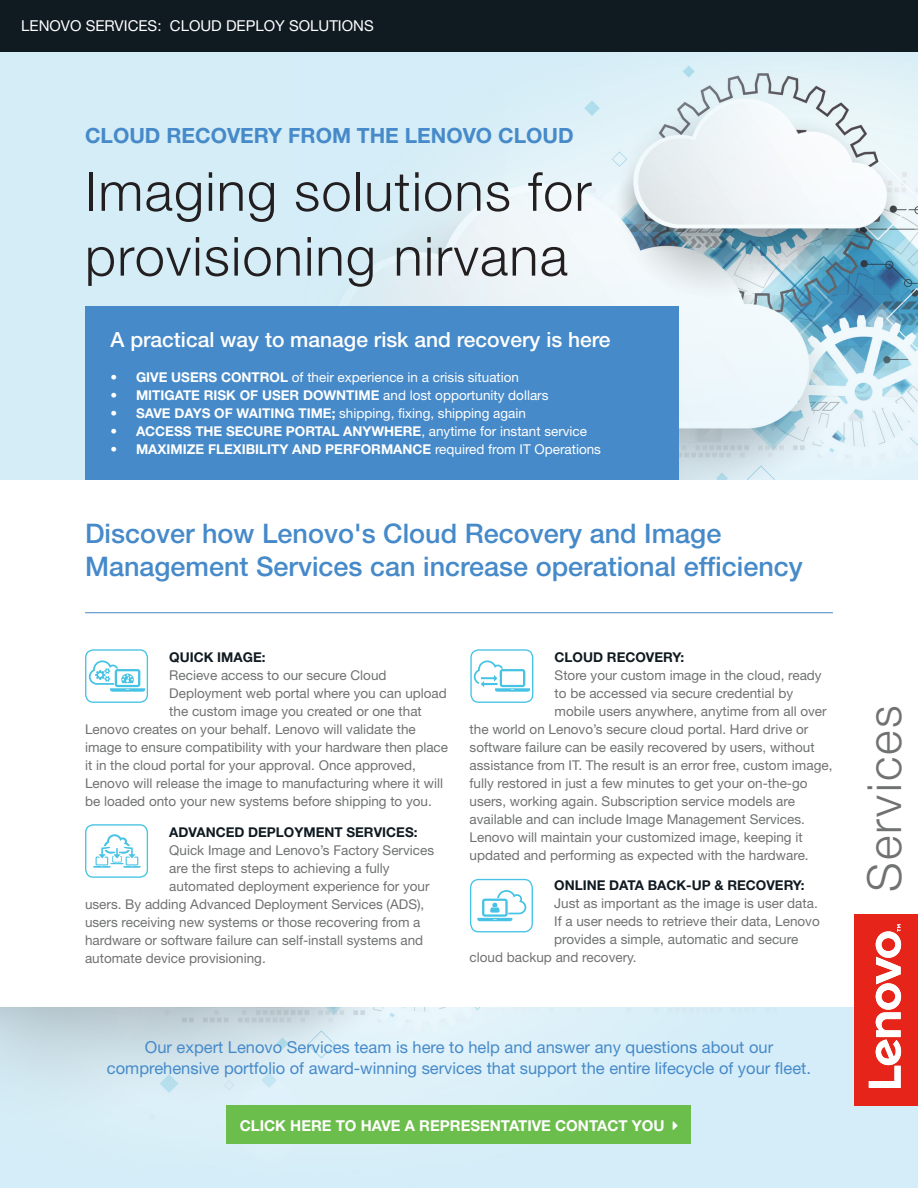
<style>
.page{position:relative;width:918px;height:1188px;background:#fff}
.page>*{position:absolute;margin:0;border:0;box-sizing:border-box;transform-origin:0 0}
.t1{font:300 54px/64.8px "Helvetica Neue LT Std";letter-spacing:.025em;color:#231f20}
.t2{font:300 46.95px "Helvetica Neue LT Std";letter-spacing:.05em;color:#707271}
.t3{font:500 27px/33px "Helvetica Neue LT Std";color:#468ac9}
.t4{font:500 21px "Helvetica Neue LT Std";color:#fff}
.t5{font:700 21px "Helvetica Neue LT Std";color:#468ac9}
.t6{font:16.5px/21px "Helvetica Neue LT Std";color:#468ac9;text-align:center}
.t7{font:700 15px "Helvetica Neue LT Std";color:#fff}
.t8{font:15px "Helvetica Neue LT Std";color:#fff}
.t9{font:13.5px "Helvetica Neue LT Std";color:#707271}
.t10{font:13.5px "Helvetica Neue LT Std";color:#fff}
.t11{font:700 13.5px "Helvetica Neue LT Std";color:#fff}
.t12{font:700 13.5px "Helvetica Neue LT Std";color:#101a21}
.s1{font-weight:700}
.s2{font-weight:400}
</style>
<div class="page">
<img style="left:11px;top:51px;width:907px;height:429px">
<img style="left:0;top:1008px;width:918px;height:180px">
<hr style="left:85px;top:612px;width:748px;height:1px;background:#468ac9">
<div style="left:854px;top:914px;width:64px;height:192px;background:#e72419"></div>
<svg style="left:869px;top:924px;width:32px;height:164px"></svg>
<div style="left:85px;top:307px;width:593px;height:173px;background:#468ac9"></div>
<div style="left:470px;top:879px;width:63px;height:53px;border:1px solid #46c3e4;border-radius:8px"></div>
<svg style="left:477px;top:890px;width:49px;height:31px"></svg>
<div style="left:470px;top:649px;width:63px;height:54px;border:1px solid #46c3e4;border-radius:8px"></div>
<svg style="left:474px;top:660px;width:56px;height:32px"></svg>
<div style="left:85px;top:649px;width:63px;height:54px;border:1px solid #46c3e4;border-radius:8px"></div>
<svg style="left:89px;top:660px;width:56px;height:32px"></svg>
<div style="left:85px;top:824px;width:63px;height:54px;border:1px solid #46c3e4;border-radius:8px"></div>
<svg style="left:93px;top:834px;width:48px;height:34px"></svg>
<div style="left:0;top:0;width:918px;height:51px;background:#101a21"></div>
<div style="left:227px;top:1106px;width:464px;height:38px;background:#6cbe4c"></div>
<p class="t8" style="left:21px;top:17px;width:354px">LENOVO SERVICES: CLOUD DEPLOY SOLUTIONS</p>
<h3 class="t5" style="left:85px;top:122px;width:490px">CLOUD RECOVERY FROM THE LENOVO CLOUD</h3>
<h1 class="t1" style="left:85px;top:158px;width:508px">Imaging solutions for provisioning nirvana</h1>
<h3 class="t4" style="left:111px;top:327px;width:502px">A practical way to manage risk and recovery is here</h3>
<p class="t10" style="left:111px;top:369px;width:410px">• <span class="s1">GIVE USERS CONTROL</span> of their experience in a crisis situation</p>
<p class="t10" style="left:111px;top:387px;width:439px">• <span class="s1">MITIGATE RISK OF USER DOWNTIME</span> and lost opportunity dollars</p>
<p class="t10" style="left:111px;top:405px;width:417px">• <span class="s1">SAVE DAYS OF WAITING TIME;</span> shipping, fixing, shipping again</p>
<p class="t11" style="left:111px;top:423px;width:478px"><span class="s2">•</span> ACCESS THE SECURE PORTAL ANYWHERE<span class="s2">, anytime for instant service</span></p>
<p class="t11" style="left:111px;top:441px;width:492px"><span class="s2">•</span> MAXIMIZE FLEXIBILITY AND PERFORMANCE <span class="s2">required from IT Operations</span></p>
<h3 class="t3" style="left:85px;top:517px;width:719px">Discover how Lenovo's Cloud Recovery and Image<br>Management Services can increase operational efficiency</h3>
<p class="t12" style="left:169px;top:649px;width:98px">QUICK IMAGE:</p>
<p class="t9" style="left:169px;top:667px;width:219px">Recieve access to our secure Cloud</p>
<p class="t9" style="left:169px;top:685px;width:279px">Deployment web portal where you can upload</p>
<p class="t9" style="left:169px;top:703px;width:254px">the custom image you created or one that</p>
<p class="t9" style="left:85px;top:721px;width:332px">Lenovo creates on your behalf. Lenovo will validate the</p>
<p class="t9" style="left:85px;top:739px;width:365px">image to ensure compatibility with your hardware then place</p>
<p class="t9" style="left:85px;top:757px;width:332px">it in the cloud portal for your approval. Once approved,</p>
<p class="t9" style="left:85px;top:775px;width:360px">Lenovo will release the image to manufacturing where it will</p>
<p class="t9" style="left:85px;top:793px;width:348px">be loaded onto your new systems before shipping to you.</p>
<p class="t12" style="left:169px;top:823px;width:250px">ADVANCED DEPLOYMENT SERVICES:</p>
<p class="t9" style="left:169px;top:842px;width:266px">Quick Image and Lenovo’s Factory Services</p>
<p class="t9" style="left:169px;top:860px;width:222px">are the first steps to achieving a fully</p>
<p class="t9" style="left:169px;top:878px;width:262px">automated deployment experience for your</p>
<p class="t9" style="left:85px;top:896px;width:341px">users. By adding Advanced Deployment Services (ADS),</p>
<p class="t9" style="left:85px;top:914px;width:337px">users receiving new systems or those recovering from a</p>
<p class="t9" style="left:85px;top:932px;width:340px">hardware or software failure can self-install systems and</p>
<p class="t9" style="left:85px;top:950px;width:182px">automate device provisioning.</p>
<p class="t12" style="left:555px;top:649px;width:131px">CLOUD RECOVERY:</p>
<p class="t9" style="left:555px;top:667px;width:269px">Store your custom image in the cloud, ready</p>
<p class="t9" style="left:555px;top:685px;width:240px">to be accessed via secure credential by</p>
<p class="t9" style="left:555px;top:703px;width:274px">mobile users anywhere, anytime from all over</p>
<p class="t9" style="left:470px;top:721px;width:340px">the world on Lenovo’s secure cloud portal. Hard drive or</p>
<p class="t9" style="left:470px;top:739px;width:347px">software failure can be easily recovered by users, without</p>
<p class="t9" style="left:470px;top:757px;width:364px">assistance from IT. The result is an error free, custom image,</p>
<p class="t9" style="left:470px;top:775px;width:340px">fully restored in just a few minutes to get your on-the-go</p>
<p class="t9" style="left:470px;top:793px;width:327px">users, working again. Subscription service models are</p>
<p class="t9" style="left:470px;top:811px;width:337px">available and can include Image Management Services.</p>
<p class="t9" style="left:470px;top:829px;width:335px">Lenovo will maintain your customized image, keeping it</p>
<p class="t9" style="left:470px;top:847px;width:341px">updated and performing as expected with the hardware.</p>
<p class="t12" style="left:554px;top:877px;width:252px">ONLINE DATA BACK-UP &amp; RECOVERY:</p>
<p class="t9" style="left:554px;top:896px;width:265px">Just as important as the image is user data.</p>
<p class="t9" style="left:554px;top:914px;width:267px">If a user needs to retrieve their data, Lenovo</p>
<p class="t9" style="left:554px;top:932px;width:246px">provides a simple, automatic and secure</p>
<p class="t9" style="left:470px;top:950px;width:169px">cloud backup and recovery.</p>
<p class="t6" style="left:107px;top:1036px;width:706px">Our expert Lenovo Services team is here to help and answer any questions about our comprehensive portfolio of award-winning services that support the entire lifecycle of your fleet.</p>
<p class="t7" style="left:240px;top:1117px;width:426px">CLICK HERE TO HAVE A REPRESENTATIVE CONTACT YOU</p>
<h2 class="t2" style="left:856px;top:892px;width:189px;rotate:-90deg">Services</h2>
</div>
